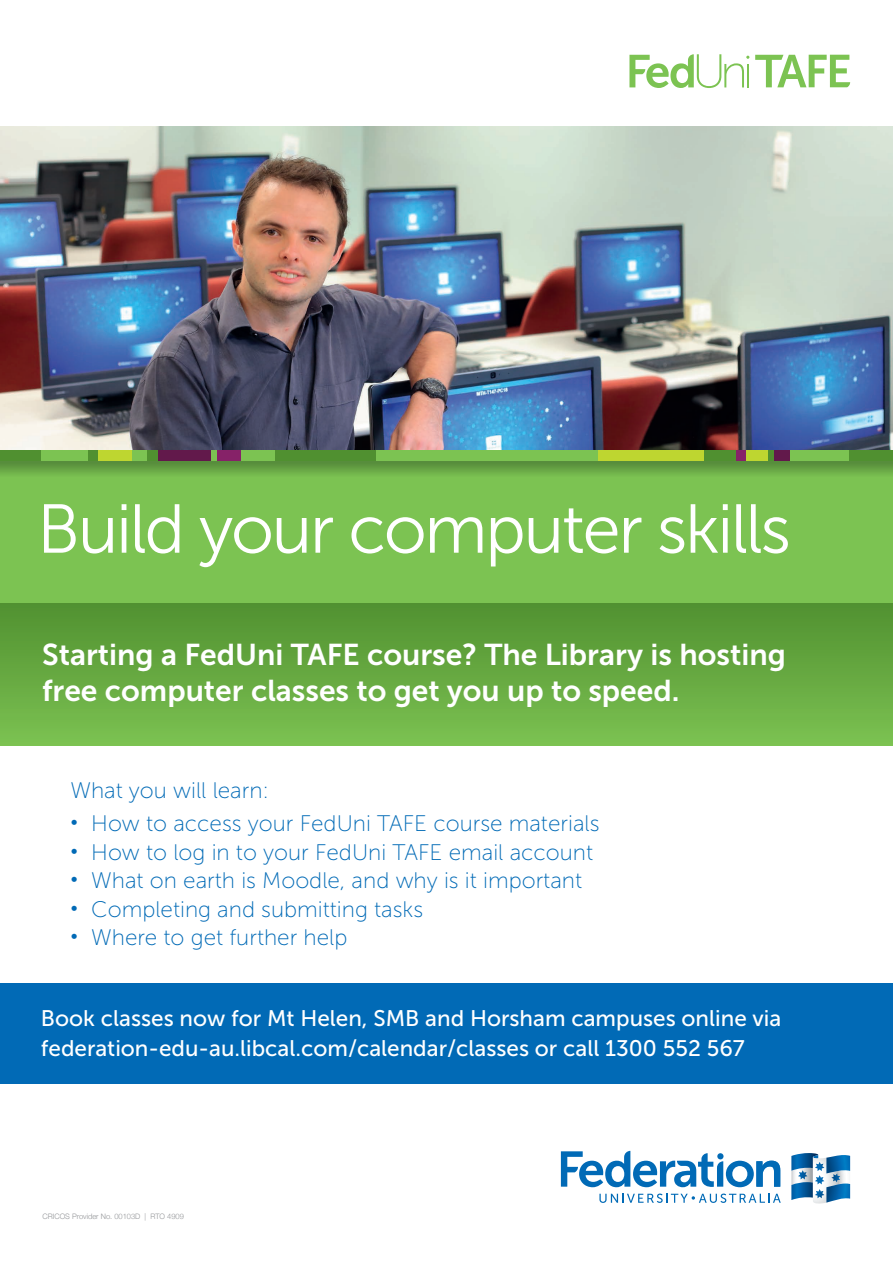
<style>
.page{position:relative;width:893px;height:1263px;background:#fff}
.page>*{position:absolute;margin:0;border:0;box-sizing:border-box;transform-origin:0 0}
.t1{font:69px "Museo Sans 300";letter-spacing:-.035em;color:#fff}
.t2{font:30px/36px "Museo Sans 700";color:#fff}
.t3{font:22.5px "Museo Sans 100";color:#016ab6}
.t4{font:22.5px/30px "Museo Sans 500";color:#fff}
.t5{font:300 7.5px "Helvetica Neue";color:#939598}
.s1{font-size:19.5px}
</style>
<div class="page">
<div style="left:0;top:602px;width:893px;height:143px;background:linear-gradient(to bottom,#509030,#7bc151)"></div>
<div style="left:0;top:278px;width:893px;height:324px;background:#7cc352"></div>
<svg style="left:629px;top:54px;width:120px;height:34px"></svg>
<svg style="left:755px;top:55px;width:95px;height:32px"></svg>
<svg style="left:599px;top:1193px;width:182px;height:10px"></svg>
<svg style="left:561px;top:1151px;width:219px;height:36px"></svg>
<svg style="left:791px;top:1153px;width:59px;height:51px"></svg>
<img style="left:0;top:126px;width:893px;height:324px">
<div style="left:0;top:983px;width:893px;height:101px;background:#016ab6"></div>
<svg style="left:0;top:460px;width:893px;height:14px;background:#649e42"></svg>
<div style="left:158px;top:450px;width:53px;height:10px;background:#62194b"></div>
<div style="left:98px;top:450px;width:34px;height:10px;background:#bed630"></div>
<div style="left:275px;top:450px;width:133px;height:10px;background:#509030"></div>
<div style="left:376px;top:450px;width:222px;height:10px;background:#7cc352"></div>
<div style="left:0;top:450px;width:41px;height:10px;background:#509030"></div>
<div style="left:849px;top:450px;width:44px;height:10px;background:#509030"></div>
<div style="left:704px;top:450px;width:32px;height:10px;background:#509030"></div>
<div style="left:736px;top:450px;width:11px;height:10px;background:#862268"></div>
<div style="left:768px;top:450px;width:21px;height:10px;background:#62194b"></div>
<div style="left:747px;top:450px;width:21px;height:10px;background:#bed630"></div>
<div style="left:148px;top:450px;width:10px;height:10px;background:#509030"></div>
<div style="left:217px;top:450px;width:24px;height:10px;background:#862268"></div>
<div style="left:88px;top:450px;width:10px;height:10px;background:#509030"></div>
<div style="left:768px;top:450px;width:6px;height:10px;background:#509030"></div>
<div style="left:598px;top:450px;width:106px;height:10px;background:#bed630"></div>
<h1 class="t1" style="left:37px;top:492px;width:755px">Build your computer skills</h1>
<h2 class="t2" style="left:42px;top:637px;width:745px">Starting a FedUni TAFE course? The Library is hosting free computer classes to get you up to speed.</h2>
<p class="t3" style="left:70px;top:779px;width:200px">What you will learn:</p>
<p class="t3" style="left:70px;top:812px;width:531px"><span class="s1">•</span> How to access your FedUni TAFE course materials</p>
<p class="t3" style="left:70px;top:840px;width:524px"><span class="s1">•</span> How to log in to your FedUni TAFE email account</p>
<p class="t3" style="left:70px;top:869px;width:513px"><span class="s1">•</span> What on earth is Moodle, and why is it important</p>
<p class="t3" style="left:70px;top:897px;width:354px"><span class="s1">•</span> Completing and submitting tasks</p>
<p class="t3" style="left:70px;top:926px;width:278px"><span class="s1">•</span> Where to get further help</p>
<p class="t4" style="left:41px;top:1003px;width:742px">Book classes now for Mt Helen, SMB and Horsham campuses online via federation-edu-au.libcal.com/calendar/classes or call 1300 552 567</p>
<p class="t5" style="left:43px;top:1211px;width:143px">CRICOS Provider No. 00103D | RTO 4909</p>
</div>
